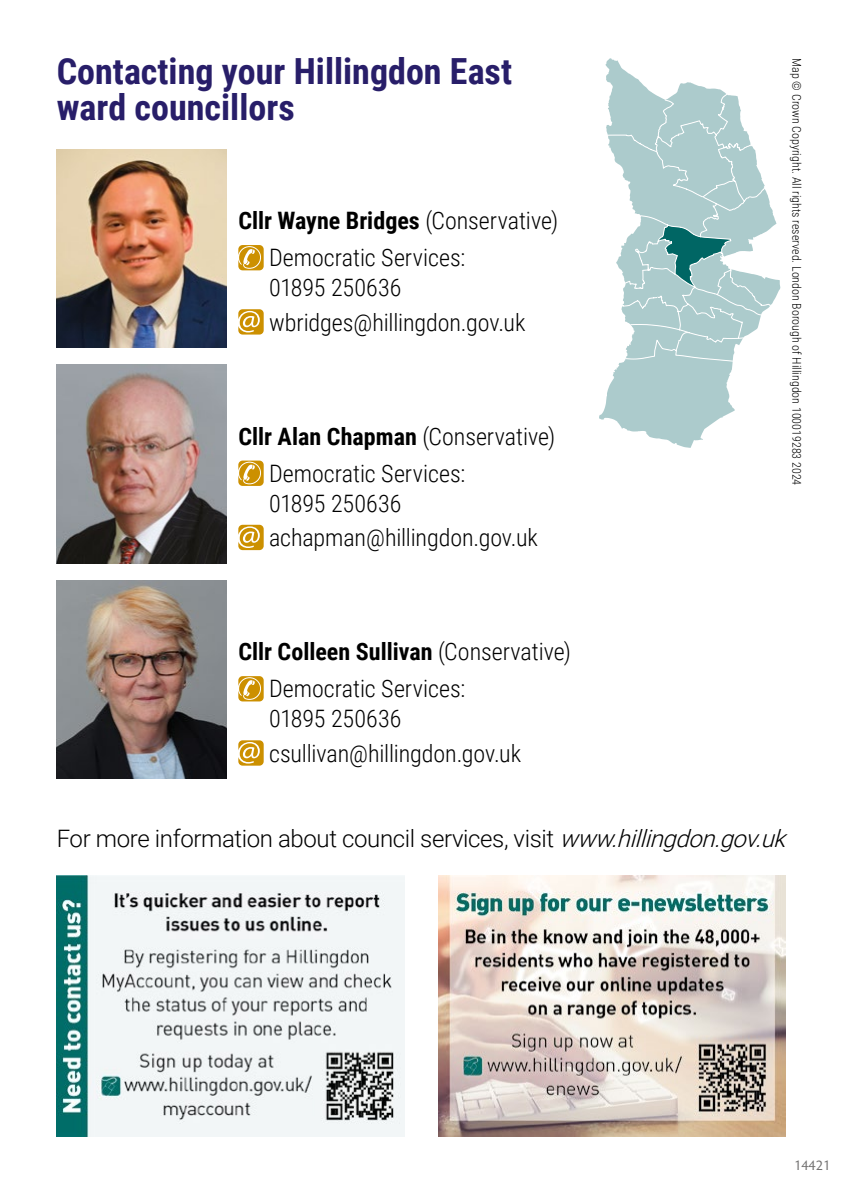
<style>
.page{position:relative;width:842px;height:1191px;background:#fff}
.page>*{position:absolute;margin:0;border:0;box-sizing:border-box;transform-origin:0 0}
.t1{font:700 36px/36px "Roboto Condensed";color:#281e69}
.t2{font:300 24px/37px "Roboto Condensed";letter-spacing:-.005em;color:#000}
.t3{font:300 24px "Roboto";letter-spacing:-.015em;color:#000}
.t4{font:14px "Hypatia Sans Pro";color:#706f6f}
.t5{font:300 12px "Roboto Condensed";color:#000}
.s1{font-weight:700}
.s2{font-style:italic}
</style>
<div class="page">
<svg style="left:599px;top:58px;width:181px;height:390px"></svg>
<img style="left:57px;top:149px;width:170px;height:198px">
<svg style="left:238px;top:245px;width:25px;height:25px"></svg>
<svg style="left:238px;top:309px;width:25px;height:25px"></svg>
<img style="left:57px;top:364px;width:170px;height:199px">
<svg style="left:238px;top:460px;width:25px;height:26px"></svg>
<svg style="left:238px;top:525px;width:25px;height:25px"></svg>
<img style="left:57px;top:580px;width:170px;height:198px">
<svg style="left:238px;top:676px;width:25px;height:25px"></svg>
<svg style="left:238px;top:740px;width:25px;height:25px"></svg>
<img style="left:57px;top:875px;width:347px;height:260px">
<img style="left:438px;top:875px;width:347px;height:260px">
<h1 class="t1" style="left:57px;top:52px;width:456px">Contacting your Hillingdon East ward councillors</h1>
<p class="t2" style="left:269px;top:201px;width:290px;text-indent:-31px"><span class="s1">Cllr Wayne Bridges</span> (Conservative)<br>Democratic Services:</p>
<p class="t2" style="left:269px;top:270px;width:258px;line-height:34.2px">01895 250636 wbridges@hillingdon.gov.uk</p>
<p class="t2" style="left:269px;top:417px;width:287px;text-indent:-31px"><span class="s1">Cllr Alan Chapman</span> (Conservative)<br>Democratic Services:</p>
<p class="t2" style="left:269px;top:485px;width:270px;line-height:34.2px">01895 250636 achapman@hillingdon.gov.uk</p>
<p class="t2" style="left:269px;top:632px;width:303px;text-indent:-31px"><span class="s1">Cllr Colleen Sullivan</span> (Conservative)<br>Democratic Services:</p>
<p class="t2" style="left:269px;top:701px;width:253px;line-height:34.2px">01895 250636 csullivan@hillingdon.gov.uk</p>
<p class="t5" style="left:804px;top:58px;width:428px;rotate:90deg">Map © Crown Copyright. All rights reserved. London Borough of Hillingdon 100019283 2024</p>
<p class="t3" style="left:57px;top:821px;width:738px">For more information about council services, visit <span class="s2">www.hillingdon.gov.uk</span></p>
<p class="t4" style="left:793px;top:1155px;width:38px">14421</p>
</div>
